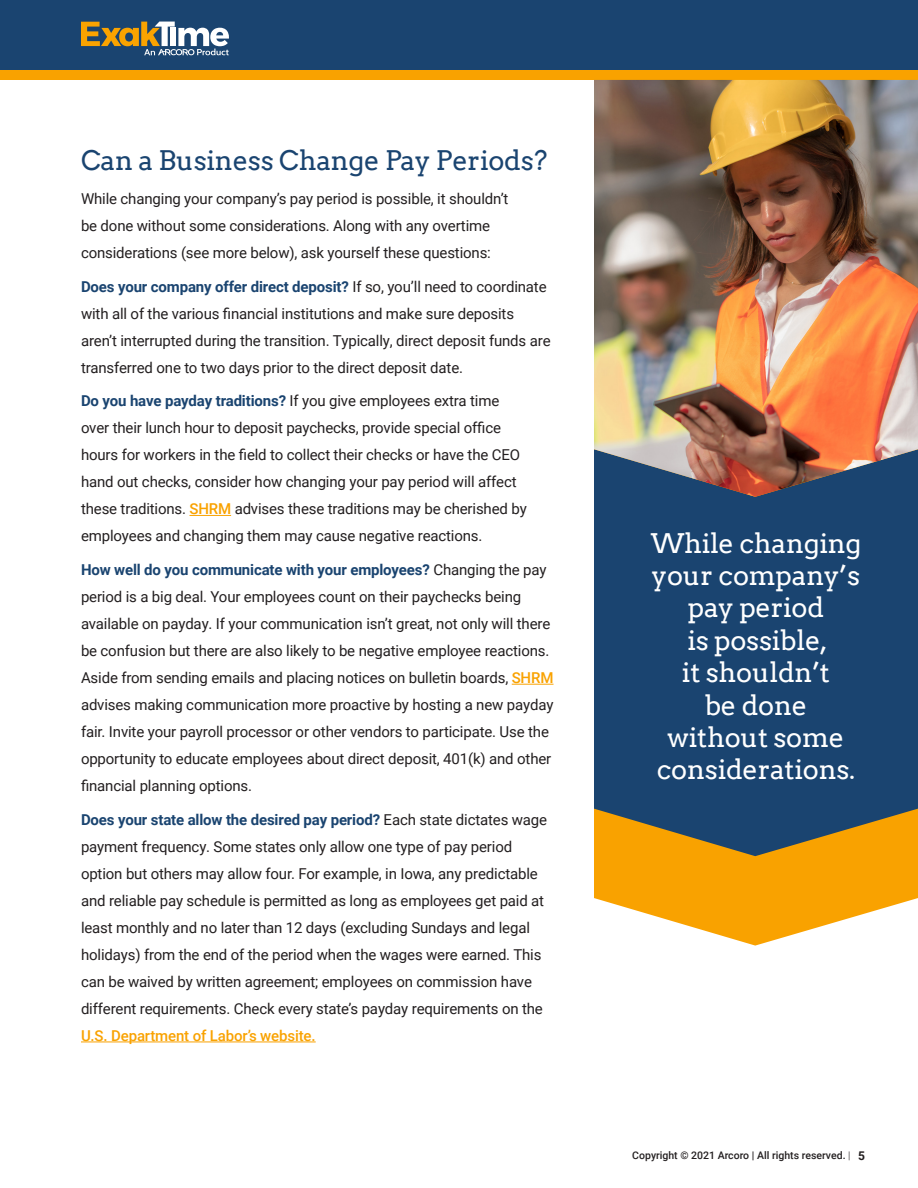
<style>
.page{position:relative;width:918px;height:1188px;background:#fff}
.page>*{position:absolute;margin:0;border:0;box-sizing:border-box;transform-origin:0 0}
.side_bar{font:27px/32.4px "Arvo";letter-spacing:-.01em;color:#fff;text-align:center}
.Blue_Section_Header{font:27px "Arvo";letter-spacing:-.01em;color:#1a4470}
.Body_Style_1{font:15px/27px "Roboto";letter-spacing:-.01em;color:#231f20}
.t1{font:500 10.5px "Roboto";color:#231f20}
.s1{font-weight:700;color:#1a4470}
.s2{font-weight:500;color:#f9a200}
.s3{font-weight:300}
.s4{font-weight:700;font-size:12px}
</style>
<div class="page">
<div style="left:0;top:69px;width:918px;height:11px;background:#f9a200"></div>
<div style="left:0;top:0;width:918px;height:69px;background:#1a4470"></div>
<svg style="left:81px;top:22px;width:148px;height:33px"></svg>
<svg style="left:594px;top:856px;width:324px;height:90px;fill:#f9a200"></svg>
<hr style="left:190px;top:515px;width:41px;height:1px;background:#f9a200">
<hr style="left:512px;top:684px;width:42px;height:1px;background:#f9a200">
<hr style="left:81px;top:1042px;width:235px;height:1px;background:#f9a200">
<div style="left:594px;top:497px;width:324px;height:359px;background:#1a4470"></div>
<img style="left:594px;top:80px;width:324px;height:417px">
<p class="Blue_Section_Header" style="left:81px;top:144px;width:468px">Can a Business Change Pay Periods?</p>
<p class="Body_Style_1" style="left:81px;top:184px;width:429px">While changing your company’s pay period is possible, it shouldn’t be done without some considerations. Along with any overtime considerations (see more below), ask yourself these questions:</p>
<p class="Body_Style_1" style="left:81px;top:272px;width:471px"><span class="s1">Does your company offer direct deposit?</span> If so, you’ll need to coordinate with all of the various financial institutions and make sure deposits aren’t interrupted during the transition. Typically, direct deposit funds are transferred one to two days prior to the direct deposit date.</p>
<p class="Body_Style_1" style="left:81px;top:387px;width:447px"><span class="s1">Do you have payday traditions?</span> If you give employees extra time over their lunch hour to deposit paychecks, provide special office hours for workers in the field to collect their checks or have the CEO hand out checks, consider how changing your pay period will affect these traditions. <span class="s2">SHRM</span> advises these traditions may be cherished by employees and changing them may cause negative reactions.</p>
<p class="Body_Style_1" style="left:81px;top:556px;width:474px"><span class="s1">How well do you communicate with your employees?</span> Changing the pay period is a big deal. Your employees count on their paychecks being available on payday. If your communication isn’t great, not only will there be confusion but there are also likely to be negative employee reactions.<br>Aside from sending emails and placing notices on bulletin boards, <span class="s2">SHRM </span>advises making communication more proactive by hosting a new payday fair. Invite your payroll processor or other vendors to participate. Use the opportunity to educate employees about direct deposit, 401(k) and other financial planning options.</p>
<p class="Body_Style_1" style="left:81px;top:805px;width:468px"><span class="s1">Does your state allow the desired pay period?</span> Each state dictates wage payment frequency. Some states only allow one type of pay period option but others may allow four. For example, in Iowa, any predictable and reliable pay schedule is permitted as long as employees get paid at least monthly and no later than 12 days (excluding Sundays and legal holidays) from the end of the period when the wages were earned. This can be waived by written agreement; employees on commission have different requirements. Check every state’s payday requirements on the <span class="s2">U.S. Department of Labor’s website.</span></p>
<p class="side_bar" style="left:651px;top:527px;width:212px">While changing your company’s pay period<br>is possible,<br>it shouldn’t<br>be done<br>without some considerations.</p>
<p class="t1" style="left:632px;top:1148px;width:234px">Copyright © 2021 Arcoro | All rights reserved. <span class="s3">|</span> <span class="s4">5</span></p>
</div>
